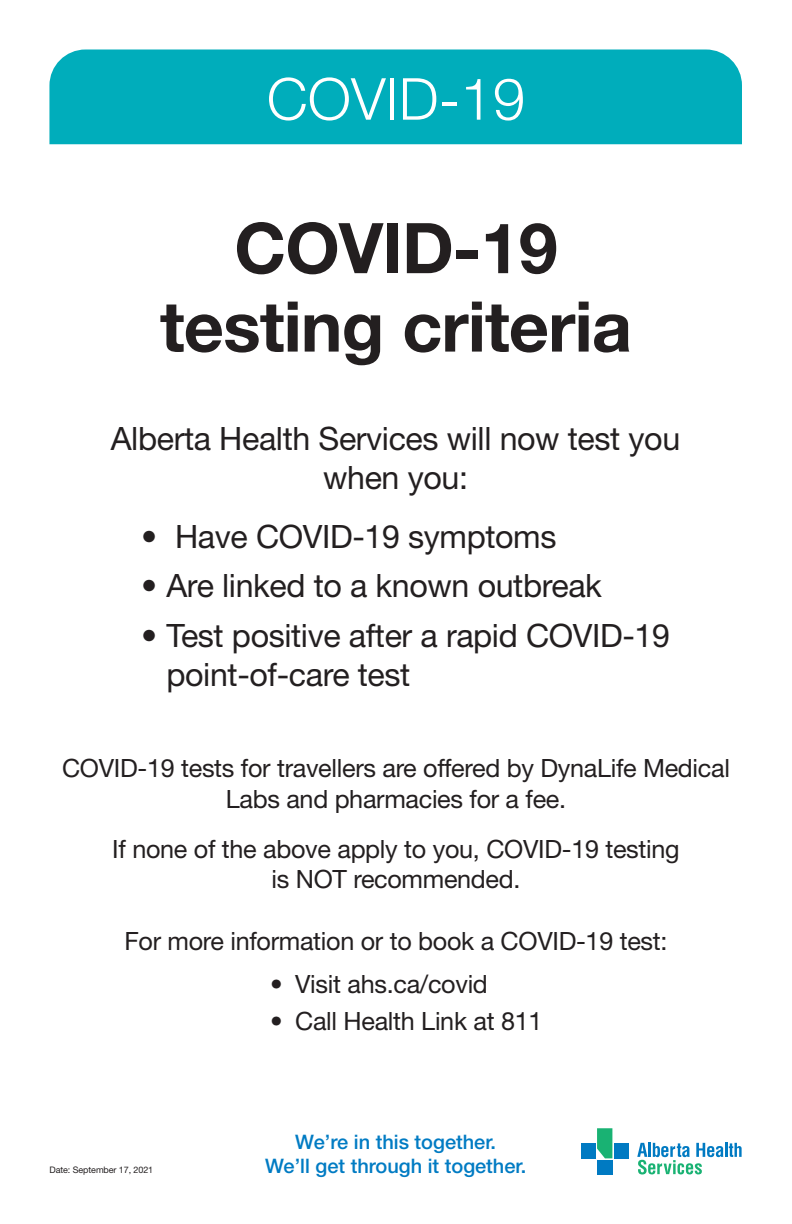
<style>
.page{position:relative;width:792px;height:1224px;background:#fff}
.page>*{position:absolute;margin:0;border:0;box-sizing:border-box;transform-origin:0 0}
.t1{font:700 70px/78.4px "Helvetica Neue LT Std";letter-spacing:-.01em;color:#231f20;text-align:center}
.t2{font:300 58px "Helvetica Neue LT Std";letter-spacing:.005em;color:#fff}
.t3{font:32.2px/39.2px "Helvetica Neue LT Std";letter-spacing:-.01em;color:#231f20;text-align:center}
.t4{font:25.2px/30.8px "Helvetica Neue LT Std";letter-spacing:-.01em;color:#231f20;text-align:center}
.t5{font:500 20px/24px "Helvetica Neue LT Std";color:#007bc3;text-align:center}
.t6{font:9px "Helvetica Neue LT Std";letter-spacing:-.01em;color:#231f20}
</style>
<div class="page">
<div style="left:49px;top:50px;width:693px;height:94px;background:#00adbb"></div>
<hr style="left:725px;top:1143px;width:3px;height:14px;background:#007ac2">
<svg style="left:729px;top:1143px;width:13px;height:14px"></svg>
<svg style="left:637px;top:1143px;width:86px;height:31px"></svg>
<div style="left:581px;top:1143px;width:15px;height:15px;background:#007ac2"></div>
<div style="left:614px;top:1143px;width:14px;height:15px;background:#007ac2"></div>
<div style="left:597px;top:1160px;width:15px;height:14px;background:#007ac2"></div>
<svg style="left:597px;top:1128px;width:15px;height:30px"></svg>
<p class="t2" style="left:267px;top:64px;width:260px">COVID-19</p>
<p class="t1" style="left:160px;top:207px;width:474px">COVID-19 testing criteria</p>
<p class="t3" style="left:111px;top:419px;width:571px">Alberta Health Services will now test you when you:</p>
<p class="t3" style="left:141px;top:516px;width:417px">• Have COVID-19 symptoms</p>
<p class="t3" style="left:141px;top:566px;width:462px">• Are linked to a known outbreak</p>
<p class="t3" style="left:166px;top:615px;width:505px;text-align:left;text-indent:-25px">• Test positive after a rapid COVID-19 point-of-care test</p>
<p class="t4" style="left:62px;top:752px;width:669px">COVID-19 tests for travellers are offered by DynaLife Medical<br>Labs and pharmacies for a fee.</p>
<p class="t4" style="left:112px;top:833px;width:569px">If none of the above apply to you, COVID-19 testing is NOT recommended.</p>
<p class="t4" style="left:124px;top:925px;width:545px">For more information or to book a COVID-19 test:</p>
<p class="t4" style="left:270px;top:968px;width:219px">• Visit ahs.ca/covid</p>
<p class="t4" style="left:270px;top:1005px;width:274px">• Call Health Link at 811</p>
<p class="t6" style="left:50px;top:1165px;width:105px">Date: September 17, 2021</p>
<p class="t5" style="left:265px;top:1130px;width:263px">We’re in this together.<br>We’ll get through it together.</p>
</div>
